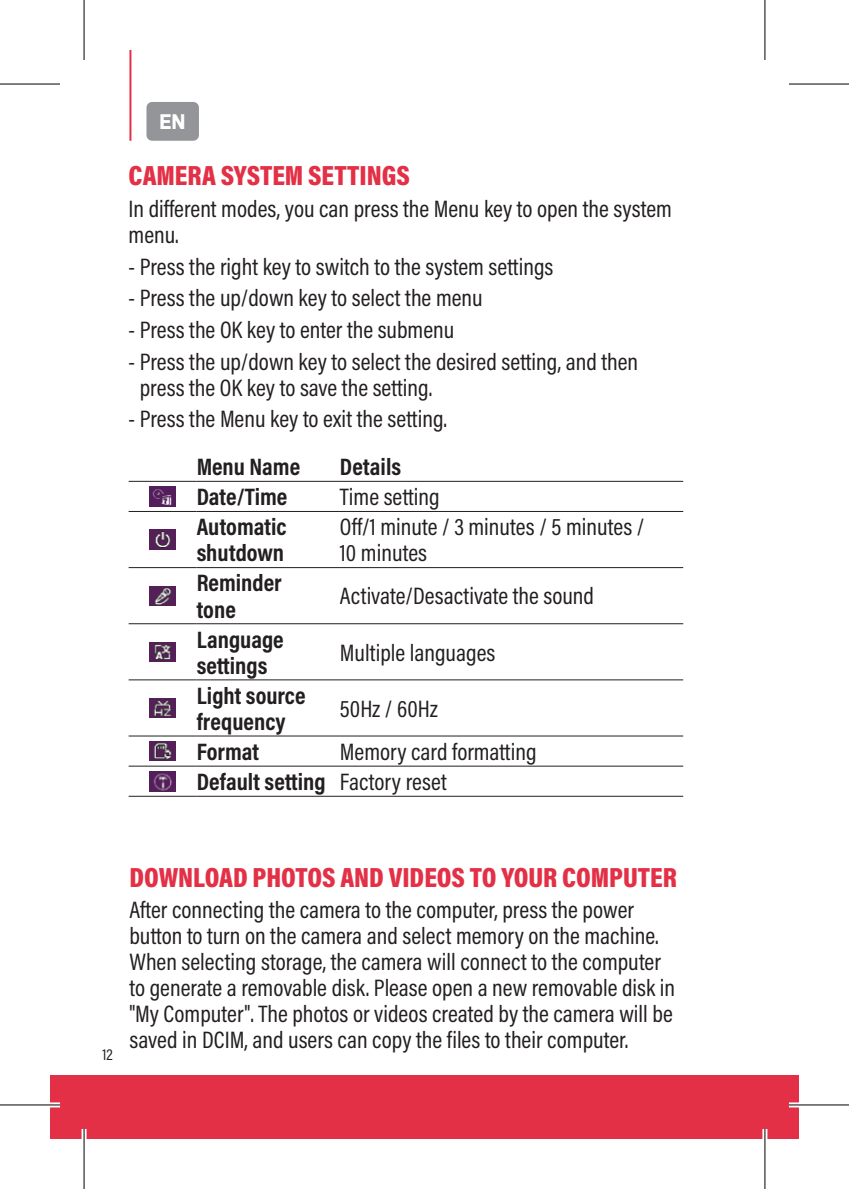
<style>
.page{position:relative;width:849px;height:1189px;background:#fff}
.page>*{position:absolute;margin:0;border:0;box-sizing:border-box;transform-origin:0 0}
.t1{font:900 28px "Acumin Pro Cond";color:#e33046}
.t2{font:24px/26px "Acumin Pro Cond";color:#231f20}
.t3{font:700 24px/26px "Acumin Pro Cond";color:#231f20}
.t4{font:700 20px "Agfa Photo Thalis";color:#fff}
.t5{font:16px "Acumin Pro Cond";color:#231f20}
.s1{font-weight:700}
</style>
<div class="page">
<div style="left:50px;top:1075px;width:714px;height:63px;background:#e33046"></div>
<div style="left:764px;top:1075px;width:34px;height:63px;background:#e33046"></div>
<hr style="left:129px;top:50px;width:2px;height:91px;background:#e33046">
<div style="left:146px;top:102px;width:53px;height:39px;background:#939598;border-radius:6px"></div>
<hr style="left:129px;top:511px;width:68px;height:1px;background:#231f20">
<hr style="left:197px;top:511px;width:143px;height:1px;background:#231f20">
<hr style="left:340px;top:511px;width:343px;height:1px;background:#231f20">
<hr style="left:129px;top:567px;width:68px;height:1px;background:#231f20">
<hr style="left:197px;top:567px;width:143px;height:1px;background:#231f20">
<hr style="left:340px;top:567px;width:343px;height:1px;background:#231f20">
<hr style="left:129px;top:623px;width:68px;height:1px;background:#231f20">
<hr style="left:197px;top:623px;width:143px;height:1px;background:#231f20">
<hr style="left:340px;top:623px;width:343px;height:1px;background:#231f20">
<hr style="left:129px;top:679px;width:68px;height:1px;background:#231f20">
<hr style="left:197px;top:679px;width:143px;height:1px;background:#231f20">
<hr style="left:340px;top:679px;width:343px;height:1px;background:#231f20">
<hr style="left:129px;top:735px;width:68px;height:1px;background:#231f20">
<hr style="left:197px;top:735px;width:143px;height:1px;background:#231f20">
<hr style="left:340px;top:735px;width:343px;height:1px;background:#231f20">
<hr style="left:129px;top:765px;width:68px;height:1px;background:#231f20">
<hr style="left:197px;top:765px;width:143px;height:1px;background:#231f20">
<hr style="left:340px;top:765px;width:343px;height:1px;background:#231f20">
<hr style="left:129px;top:795px;width:68px;height:2px;background:#231f20">
<hr style="left:197px;top:795px;width:143px;height:2px;background:#231f20">
<hr style="left:340px;top:795px;width:343px;height:2px;background:#231f20">
<hr style="left:129px;top:480px;width:68px;height:2px;background:#231f20">
<hr style="left:197px;top:480px;width:143px;height:2px;background:#231f20">
<hr style="left:340px;top:480px;width:343px;height:2px;background:#231f20">
<img style="left:149px;top:486px;width:27px;height:20px">
<img style="left:149px;top:530px;width:27px;height:19px">
<img style="left:149px;top:586px;width:27px;height:19px">
<img style="left:149px;top:642px;width:27px;height:19px">
<img style="left:149px;top:698px;width:27px;height:19px">
<img style="left:149px;top:741px;width:27px;height:19px">
<img style="left:149px;top:771px;width:27px;height:20px">
<svg style="left:0;top:1102px;width:60px;height:5px"></svg>
<svg style="left:789px;top:1102px;width:59px;height:5px"></svg>
<hr style="left:82px;top:1128px;width:4px;height:60px;background:#fff">
<svg style="left:765px;top:0;width:1px;height:60px"></svg>
<svg style="left:762px;top:1129px;width:5px;height:59px"></svg>
<hr style="left:0;top:83px;width:60px;height:2px;background:#000">
<hr style="left:788px;top:83px;width:60px;height:2px;background:#000">
<hr style="left:0;top:1104px;width:60px;height:1px;background:#000">
<hr style="left:788px;top:1104px;width:60px;height:1px;background:#000">
<hr style="left:83px;top:0;width:2px;height:60px;background:#000">
<hr style="left:83px;top:1128px;width:2px;height:60px;background:#000">
<hr style="left:764px;top:0;width:1px;height:60px;background:#000">
<hr style="left:764px;top:1128px;width:1px;height:60px;background:#000">
<p class="t4" style="left:159px;top:109px;width:28px">EN</p>
<p class="t1" style="left:129px;top:157px;width:283px">CAMERA SYSTEM SETTINGS</p>
<p class="t2" style="left:129px;top:195px;width:544px">In different modes, you can press the Menu key to open the system menu.</p>
<p class="t2" style="left:129px;top:253px;width:426px">- Press the right key to switch to the system settings</p>
<p class="t2" style="left:129px;top:284px;width:355px">- Press the up/down key to select the menu</p>
<p class="t2" style="left:129px;top:316px;width:327px">- Press the OK key to enter the submenu</p>
<p class="t2" style="left:140px;top:348px;width:500px;text-indent:-11px">- Press the up/down key to select the desired setting, and then press the OK key to save the setting.</p>
<p class="t2" style="left:129px;top:405px;width:320px">- Press the Menu key to exit the setting.</p>
<p class="t3" style="left:197px;top:453px;width:105px">Menu Name</p>
<p class="t3" style="left:340px;top:453px;width:63px">Details</p>
<p class="t3" style="left:197px;top:483px;width:92px">Date/Time</p>
<p class="t2" style="left:340px;top:483px;width:101px">Time setting</p>
<p class="t3" style="left:197px;top:513px;width:91px">Automatic shutdown</p>
<p class="t2" style="left:340px;top:513px;width:306px">Off/1 minute / 3 minutes / 5 minutes /<br>10 minutes</p>
<p class="t3" style="left:197px;top:569px;width:87px">Reminder tone</p>
<p class="t2" style="left:340px;top:582px;width:255px">Activate/Desactivate the sound</p>
<p class="t3" style="left:197px;top:625px;width:89px">Language settings</p>
<p class="t3" style="left:197px;top:682px;width:110px">Light source frequency</p>
<p class="t2" style="left:340px;top:639px;width:157px">Multiple languages</p>
<p class="t2" style="left:340px;top:695px;width:99px">50Hz / 60Hz</p>
<p class="t2" style="left:197px;top:736px;width:341px;line-height:30px;text-indent:143px">Memory card formatting<br><span class="s1">Default setting</span> Factory reset</p>
<p class="t3" style="left:197px;top:738px;width:64px">Format</p>
<p class="t5" style="left:102px;top:1044px;width:12px">12</p>
<p class="t1" style="left:129px;top:858px;width:549px">DOWNLOAD PHOTOS AND VIDEOS TO YOUR COMPUTER</p>
<p class="t2" style="left:129px;top:896px;width:547px">After connecting the camera to the computer, press the power button to turn on the camera and select memory on the machine.<br>When selecting storage, the camera will connect to the computer to generate a removable disk. Please open a new removable disk in "My Computer". The photos or videos created by the camera will be saved in DCIM, and users can copy the files to their computer.</p>
</div>
